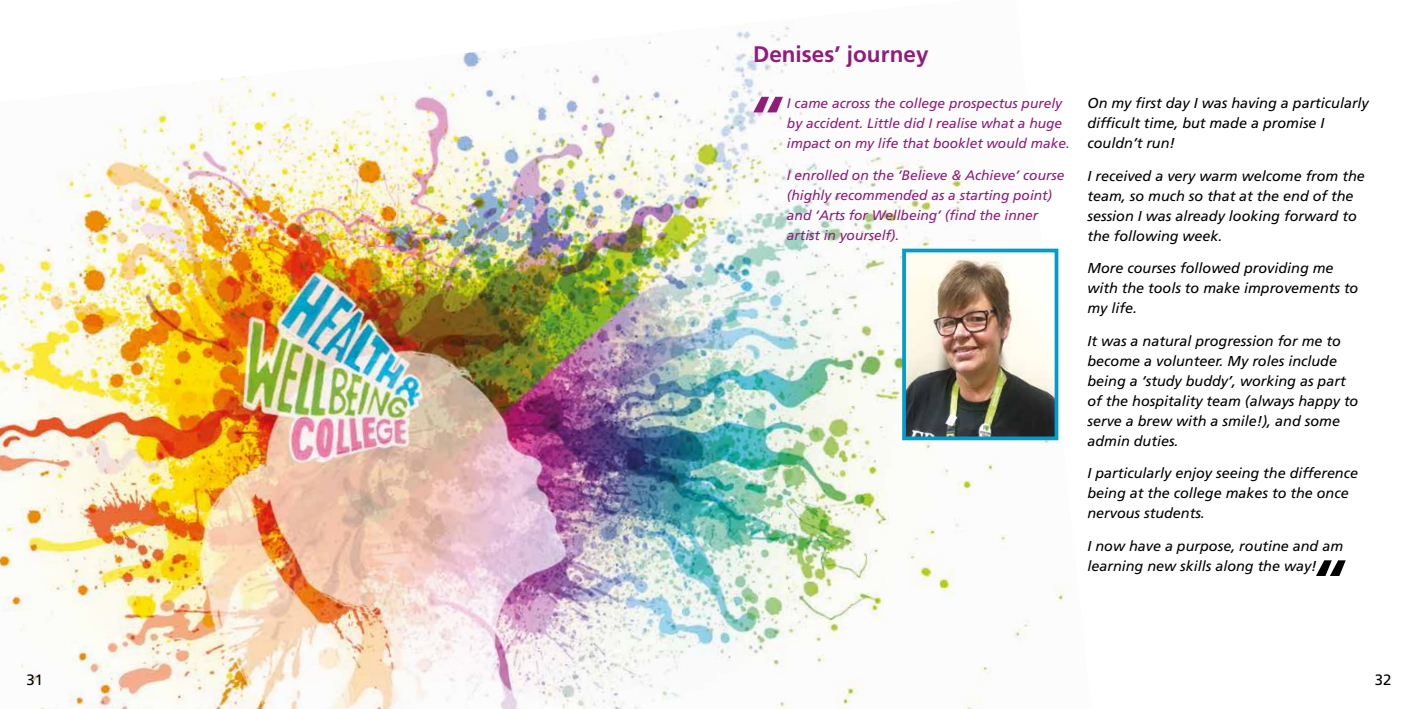
<style>
.page{position:relative;width:1418px;height:709px;background:#fff}
.page>*{position:absolute;margin:0;border:0;box-sizing:border-box;transform-origin:0 0}
.t1{font:italic 700 62.5px "Frutiger LT Std";color:#921b7b}
.t2{font:italic 700 62.5px "Frutiger LT Std";color:#000}
.t3{font:700 22.5px "Frutiger LT Std";color:#921b7b}
.t4{font:15px "Frutiger LT Std";color:#000}
.t5{font:italic 14.38px/20px "Frutiger LT Std";color:#000}
.t6{font:italic 13.75px/20px "Frutiger LT Std";color:#921b7b}
</style>
<div class="page">
<img style="left:0;top:26px;width:1065px;height:683px">
<img style="left:907px;top:254px;width:146px;height:181px">
<div style="left:902px;top:249px;width:156px;height:191px;border:4px solid #009dcc"></div>
<h2 class="t3" style="left:753px;top:41px;width:177px">Denises’ journey</h2>
<h1 class="t1" style="left:748px;top:82px;width:33px">“</h1>
<p class="t6" style="left:787px;top:93px;width:284px">I came across the college prospectus purely by accident. Little did I realise what a huge impact on my life that booklet would make.</p>
<p class="t6" style="left:787px;top:165px;width:279px">I enrolled on the ‘Believe &amp; Achieve’ course (highly recommended as a starting point) and ‘Arts for Wellbeing’ (find the inner artist in yourself).</p>
<p class="t5" style="left:1087px;top:93px;width:283px">On my first day I was having a particularly difficult time, but made a promise I couldn’t run!</p>
<p class="t5" style="left:1087px;top:166px;width:279px">I received a very warm welcome from the team, so much so that at the end of the session I was already looking forward to the following week.</p>
<p class="t5" style="left:1087px;top:258px;width:272px">More courses followed providing me with the tools to make improvements to my life.</p>
<p class="t5" style="left:1087px;top:331px;width:272px">It was a natural progression for me to become a volunteer. My roles include being a ‘study buddy’, working as part of the hospitality team (always happy to serve a brew with a smile!), and some admin duties.</p>
<p class="t5" style="left:1087px;top:463px;width:272px">I particularly enjoy seeing the difference being at the college makes to the once nervous students.</p>
<p class="t5" style="left:1087px;top:536px;width:257px">I now have a purpose, routine and am learning new skills along the way!</p>
<h1 class="t2" style="left:1310px;top:545px;width:33px">“</h1>
<p class="t4" style="left:27px;top:671px;width:18px">31</p>
<p class="t4" style="left:1374px;top:671px;width:18px">32</p>
</div>
